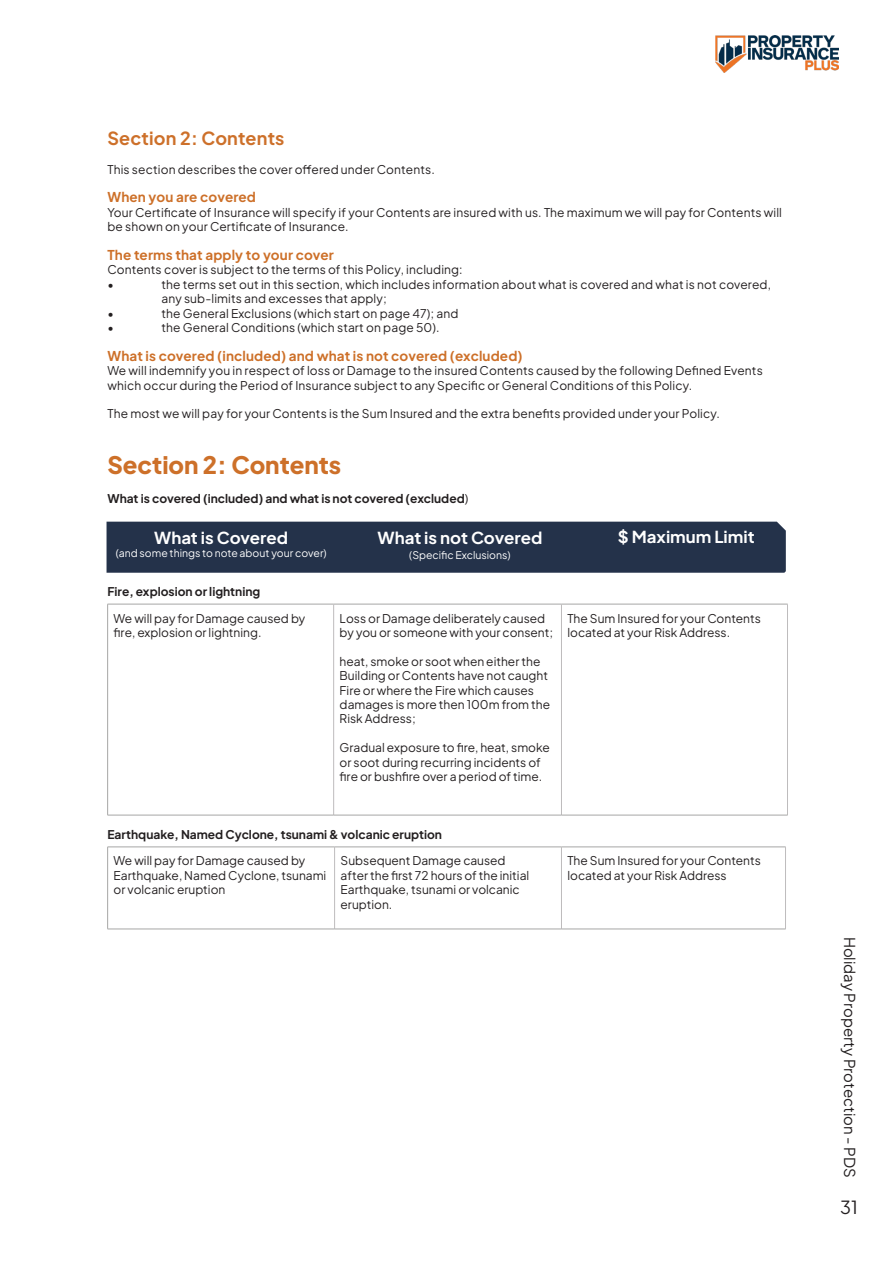
<style>
.page{position:relative;width:893px;height:1263px;background:#fff}
.page>*{position:absolute;margin:0;border:0;box-sizing:border-box;transform-origin:0 0}
.t1{font:800 24px "Plus Jakarta Sans";color:#cd7029}
.t2{font:700 18px "Plus Jakarta Sans";letter-spacing:.01em;color:#cd702a}
.t3{font:18px "Plus Jakarta Sans";color:#231f20}
.t4{font:700 16.5px "Plus Jakarta Sans";color:#fff}
.t5{font:15px "Plus Jakarta Sans";color:#231f20}
.t6{font:700 13.5px "Plus Jakarta Sans";letter-spacing:.01em;color:#cd7029}
.t7{font:12px/14.4px "Plus Jakarta Sans";color:#231f20}
.t8{font:700 12px "Plus Jakarta Sans";color:#231f20}
.t9{font:10.5px "Plus Jakarta Sans";color:#fff}
.s1{font-weight:400}
</style>
<div class="page">
<img style="left:716px;top:36px;width:123px;height:36px">
<svg style="left:108px;top:605px;width:679px;height:210px"></svg>
<hr style="left:107px;top:604px;width:1px;height:211px;background:#a6a6a5">
<hr style="left:107px;top:604px;width:227px;height:1px;background:#a6a6a5">
<hr style="left:334px;top:604px;width:227px;height:1px;background:#a6a6a5">
<hr style="left:561px;top:604px;width:227px;height:1px;background:#a6a6a5">
<hr style="left:333px;top:604px;width:1px;height:211px;background:#bebcbd">
<hr style="left:561px;top:604px;width:1px;height:211px;background:#bebcbd">
<hr style="left:787px;top:604px;width:1px;height:211px;background:#bebcbd">
<hr style="left:107px;top:815px;width:227px;height:1px;background:#a6a6a5">
<hr style="left:334px;top:815px;width:227px;height:1px;background:#a6a6a5">
<hr style="left:561px;top:815px;width:227px;height:1px;background:#a6a6a5">
<svg style="left:108px;top:848px;width:677px;height:81px"></svg>
<hr style="left:107px;top:847px;width:1px;height:82px;background:#a6a6a5">
<hr style="left:107px;top:847px;width:228px;height:1px;background:#a6a6a5">
<hr style="left:335px;top:847px;width:226px;height:1px;background:#a6a6a5">
<hr style="left:561px;top:847px;width:225px;height:1px;background:#a6a6a5">
<hr style="left:334px;top:847px;width:1px;height:82px;background:#bebcbd">
<hr style="left:561px;top:847px;width:1px;height:82px;background:#bebcbd">
<hr style="left:785px;top:847px;width:1px;height:82px;background:#bebcbd">
<hr style="left:107px;top:929px;width:228px;height:1px;background:#a6a6a5">
<hr style="left:335px;top:929px;width:226px;height:1px;background:#a6a6a5">
<hr style="left:561px;top:929px;width:225px;height:1px;background:#a6a6a5">
<div style="left:107px;top:522px;width:679px;height:51px;background:#24324a"></div>
<p class="t2" style="left:107px;top:122px;width:179px">Section 2: Contents</p>
<p class="t7" style="left:107px;top:161px;width:329px">This section describes the cover offered under Contents.</p>
<p class="t6" style="left:107px;top:185px;width:150px">When you are covered</p>
<p class="t7" style="left:107px;top:204px;width:676px">Your Certificate of Insurance will specify if your Contents are insured with us. The maximum we will pay for Contents will be shown on your Certificate of Insurance.</p>
<p class="t6" style="left:107px;top:243px;width:228px">The terms that apply to your cover</p>
<p class="t7" style="left:107px;top:261px;width:357px">Contents cover is subject to the terms of this Policy, including:</p>
<p class="t7" style="left:107px;top:276px;width:8px">•</p>
<p class="t7" style="left:161px;top:276px;width:611px">the terms set out in this section, which includes information about what is covered and what is not covered, any sub-limits and excesses that apply;</p>
<p class="t7" style="left:107px;top:305px;width:8px">•</p>
<p class="t7" style="left:161px;top:305px;width:298px">the General Exclusions (which start on page 47); and</p>
<p class="t7" style="left:107px;top:319px;width:8px">•</p>
<p class="t7" style="left:161px;top:319px;width:280px">the General Conditions (which start on page 50).</p>
<p class="t6" style="left:107px;top:344px;width:417px">What is covered (included) and what is not covered (excluded)</p>
<p class="t7" style="left:107px;top:362px;width:657px">We will indemnify you in respect of loss or Damage to the insured Contents caused by the following Defined Events which occur during the Period of Insurance subject to any Specific or General Conditions of this Policy.</p>
<p class="t7" style="left:107px;top:405px;width:614px">The most we will pay for your Contents is the Sum Insured and the extra benefits provided under your Policy.</p>
<p class="t1" style="left:107px;top:443px;width:235px">Section 2: Contents</p>
<p class="t8" style="left:107px;top:487px;width:362px">What is covered (included) and what is not covered (excluded<span class="s1">)</span></p>
<p class="t4" style="left:154px;top:523px;width:136px">What is Covered</p>
<p class="t4" style="left:618px;top:522px;width:138px">$ Maximum Limit</p>
<p class="t9" style="left:116px;top:544px;width:212px">(and some things to note about your cover)</p>
<p class="t4" style="left:378px;top:523px;width:166px">What is not Covered</p>
<p class="t9" style="left:409px;top:546px;width:103px">(Specific Exclusions)</p>
<p class="t8" style="left:107px;top:581px;width:154px">Fire, explosion or lightning</p>
<p class="t7" style="left:114px;top:610px;width:193px">We will pay for Damage caused by fire, explosion or lightning.</p>
<p class="t7" style="left:340px;top:610px;width:215px">Loss or Damage deliberately caused by you or someone with your consent;</p>
<p class="t7" style="left:340px;top:653px;width:212px">heat, smoke or soot when either the<br>Building or Contents have not caught<br>Fire or where the Fire which causes damages is more then 100m from the<br>Risk Address;</p>
<p class="t7" style="left:340px;top:739px;width:212px">Gradual exposure to fire, heat, smoke or soot during recurring incidents of fire or bushfire over a period of time.</p>
<p class="t7" style="left:567px;top:610px;width:195px">The Sum Insured for your Contents located at your Risk Address.</p>
<p class="t8" style="left:107px;top:824px;width:336px">Earthquake, Named Cyclone, tsunami &amp; volcanic eruption</p>
<p class="t7" style="left:114px;top:852px;width:214px">We will pay for Damage caused by<br>Earthquake, Named Cyclone, tsunami or volcanic eruption</p>
<p class="t7" style="left:341px;top:852px;width:190px">Subsequent Damage caused after the first 72 hours of the initial<br>Earthquake, tsunami or volcanic eruption.</p>
<p class="t7" style="left:567px;top:852px;width:195px">The Sum Insured for your Contents located at your Risk Address</p>
<p class="t5" style="left:862px;top:936px;width:243px;rotate:90deg">Holiday Property Protection - PDS</p>
<h2 class="t3" style="left:840px;top:1193px;width:19px">31</h2>
</div>
